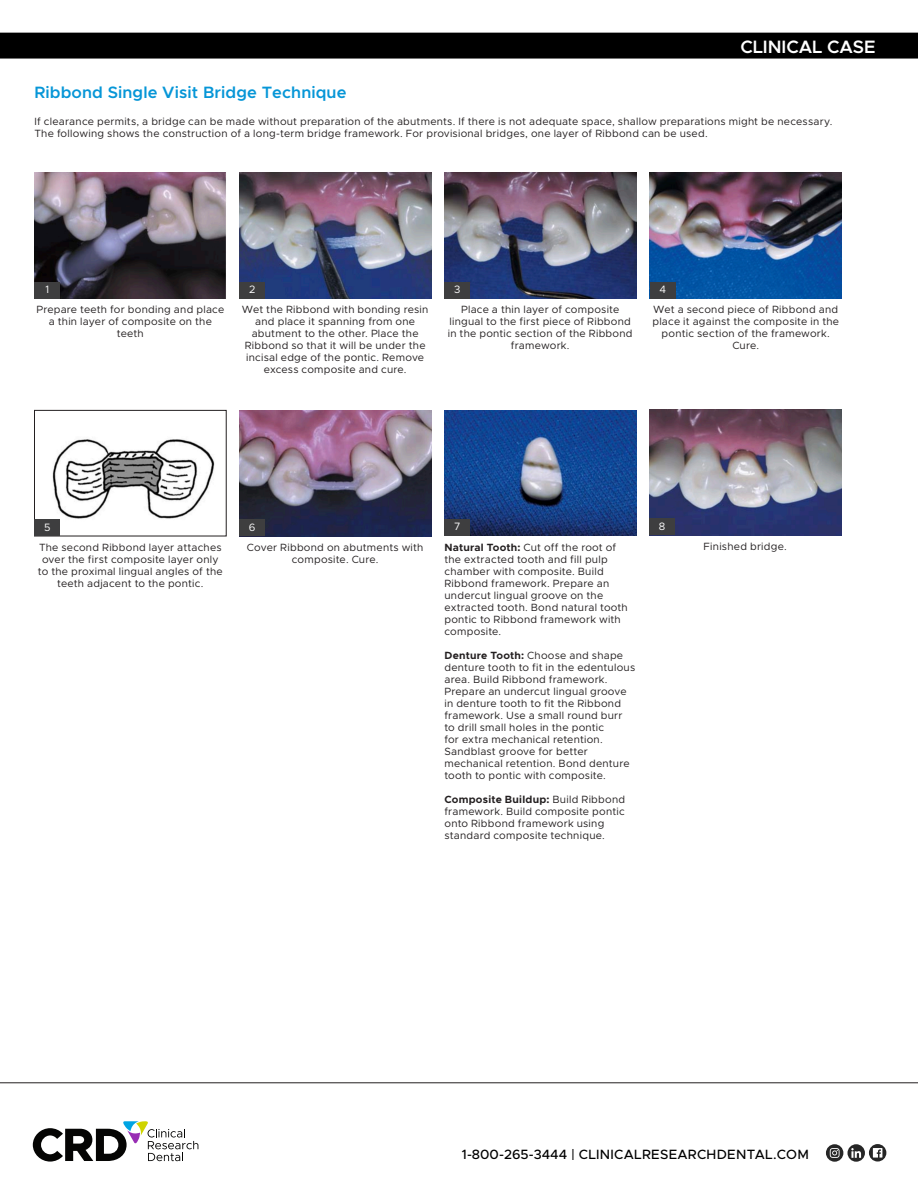
<style>
.page{position:relative;width:918px;height:1188px;background:#fff}
.page>*{position:absolute;margin:0;border:0;box-sizing:border-box;transform-origin:0 0}
.t1{font:600 18px "Metropolis";letter-spacing:-.005em;color:#fff}
.t2{font:600 16.5px "Metropolis";letter-spacing:.005em;color:#0696d7}
.t3{font:500 13.5px "Metropolis";letter-spacing:.02em;color:#000}
.t4{font:10.65px "Metropolis";color:#fff}
.t5{font:10.5px/12px "Metropolis";letter-spacing:.02em;color:#231f20;text-align:center}
.s1{font-weight:700}
</style>
<div class="page">
<hr style="left:0;top:1083px;width:918px;height:1px;background:#231f20">
<svg style="left:33px;top:1121px;width:165px;height:41px"></svg>
<div style="left:848px;top:1144px;width:17px;height:18px;background:#262626;border-radius:50%"></div>
<svg style="left:851px;top:1148px;width:10px;height:10px"></svg>
<div style="left:826px;top:1144px;width:17px;height:18px;background:#262626;border-radius:50%"></div>
<svg style="left:830px;top:1148px;width:10px;height:10px"></svg>
<svg style="left:869px;top:1144px;width:17px;height:18px"></svg>
<svg style="left:873px;top:1148px;width:9px;height:10px"></svg>
<img style="left:35px;top:173px;width:191px;height:126px">
<img style="left:650px;top:173px;width:192px;height:126px">
<img style="left:239px;top:173px;width:192px;height:126px">
<img style="left:239px;top:411px;width:192px;height:125px">
<img style="left:649px;top:409px;width:192px;height:126px">
<img style="left:52px;top:439px;width:163px;height:80px">
<div style="left:34px;top:410px;width:192px;height:126px;border:1px solid #231f20"></div>
<img style="left:444px;top:173px;width:192px;height:126px">
<img style="left:444px;top:410px;width:192px;height:126px">
<div style="left:34px;top:282px;width:26px;height:17px;background:#3e3e3f"></div>
<div style="left:650px;top:282px;width:26px;height:17px;background:#3e3e3f"></div>
<div style="left:239px;top:282px;width:26px;height:17px;background:#3e3e3f"></div>
<div style="left:239px;top:520px;width:26px;height:16px;background:#3e3e3f"></div>
<div style="left:649px;top:518px;width:26px;height:17px;background:#3e3e3f"></div>
<div style="left:34px;top:519px;width:26px;height:17px;background:#3e3e3f"></div>
<div style="left:444px;top:282px;width:26px;height:17px;background:#3e3e3f"></div>
<div style="left:444px;top:519px;width:26px;height:17px;background:#3e3e3f"></div>
<div style="left:0;top:33px;width:918px;height:26px;background:#000"></div>
<p class="t2" style="left:34px;top:82px;width:314px">Ribbond Single Visit Bridge Technique</p>
<p class="t1" style="left:740px;top:35px;width:137px">CLINICAL CASE</p>
<p class="t5" style="left:34px;top:115px;width:800px;text-align:left">If clearance permits, a bridge can be made without preparation of the abutments. If there is not adequate space, shallow preparations might be necessary.<br>The following shows the construction of a long-term bridge framework. For provisional bridges, one layer of Ribbond can be used.</p>
<p class="t4" style="left:46px;top:283px;width:5px">1</p>
<p class="t4" style="left:249px;top:283px;width:8px">2</p>
<p class="t4" style="left:659px;top:283px;width:8px">4</p>
<p class="t4" style="left:454px;top:283px;width:8px">3</p>
<p class="t5" style="left:36px;top:304px;width:189px">Prepare teeth for bonding and place a thin layer of composite on the teeth</p>
<p class="t5" style="left:652px;top:304px;width:188px">Wet a second piece of Ribbond and place it against the composite in the pontic section of the framework.<br>Cure.</p>
<p class="t5" style="left:448px;top:304px;width:186px">Place a thin layer of composite lingual to the first piece of Ribbond in the pontic section of the Ribbond framework.</p>
<p class="t5" style="left:242px;top:304px;width:188px">Wet the Ribbond with bonding resin and place it spanning from one abutment to the other. Place the<br>Ribbond so that it will be under the incisal edge of the pontic. Remove excess composite and cure.</p>
<p class="t4" style="left:44px;top:520px;width:8px">5</p>
<p class="t4" style="left:249px;top:521px;width:8px">6</p>
<p class="t4" style="left:659px;top:519px;width:8px">8</p>
<p class="t4" style="left:454px;top:520px;width:8px">7</p>
<p class="t5" style="left:39px;top:541px;width:184px">The second Ribbond layer attaches</p>
<p class="t5" style="left:704px;top:540px;width:85px">Finished bridge.</p>
<p class="t5" style="left:38px;top:553px;width:186px">over the first composite layer only to the proximal lingual angles of the teeth adjacent to the pontic.</p>
<p class="t5" style="left:444px;top:541px;width:185px;text-align:left"><span class="s1">Natural Tooth:</span> Cut off the root of the extracted tooth and fill pulp chamber with composite. Build<br>Ribbond framework. Prepare an undercut lingual groove on the extracted tooth. Bond natural tooth pontic to Ribbond framework with composite.</p>
<p class="t5" style="left:444px;top:649px;width:192px;text-align:left"><span class="s1">Denture Tooth:</span> Choose and shape denture tooth to fit in the edentulous area. Build Ribbond framework.<br>Prepare an undercut lingual groove in denture tooth to fit the Ribbond framework. Use a small round burr to drill small holes in the pontic<br>for extra mechanical retention.<br>Sandblast groove for better mechanical retention. Bond denture tooth to pontic with composite.</p>
<p class="t5" style="left:444px;top:793px;width:182px;text-align:left"><span class="s1">Composite Buildup:</span> Build Ribbond framework. Build composite pontic onto Ribbond framework using standard composite technique.</p>
<p class="t5" style="left:247px;top:541px;width:178px">Cover Ribbond on abutments with composite. Cure.</p>
<p class="t3" style="left:462px;top:1146px;width:349px">1-800-265-3444 | CLINICALRESEARCHDENTAL.COM</p>
</div>
